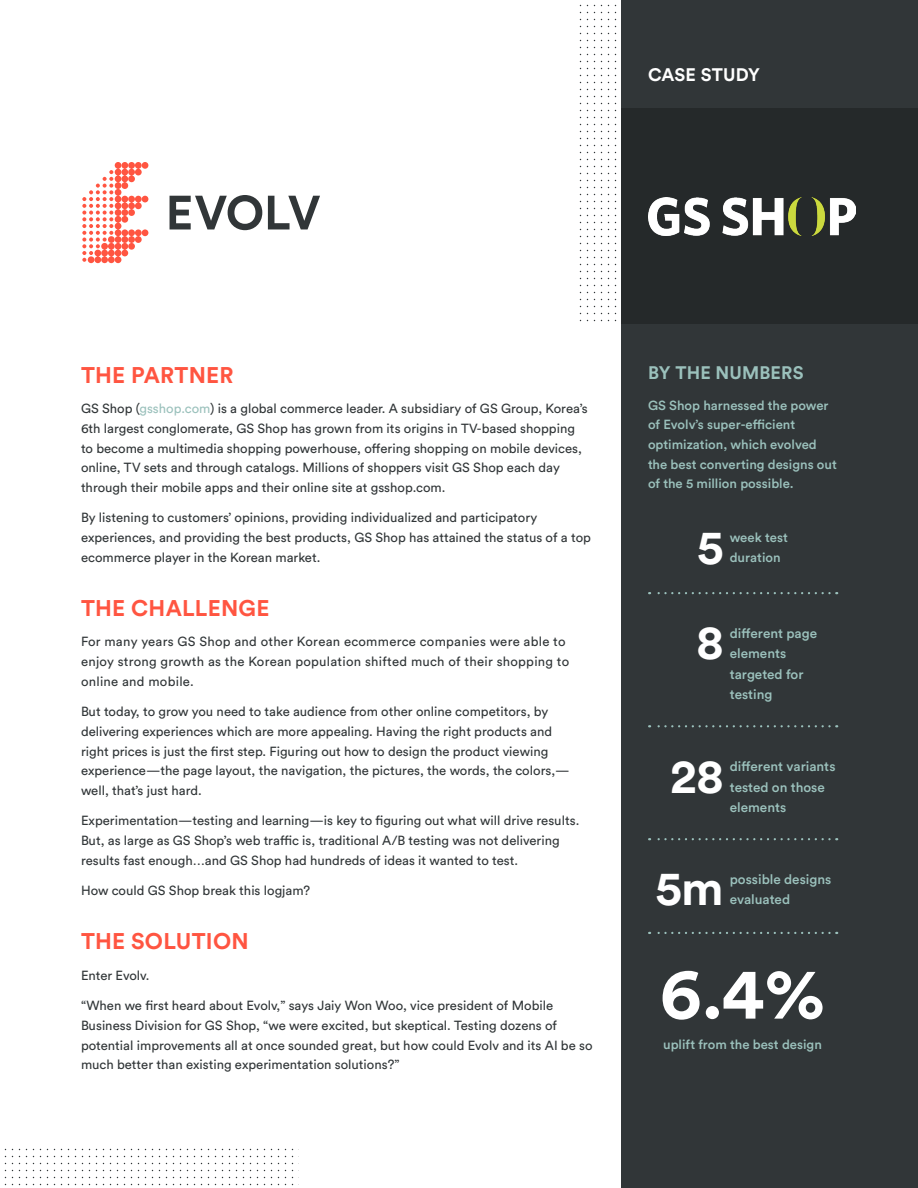
<style>
.page{position:relative;width:918px;height:1188px;background:#fff}
.page>*{position:absolute;margin:0;border:0;box-sizing:border-box;transform-origin:0 0}
.Sidebar_Copy{font:700 72px "Circular Std";color:#fff}
.Sidebar_Copy-2{font:700 48px "Circular Std";color:#fff}
.t1{font:700 22.5px "Circular Std";letter-spacing:.01em;color:#ff5541}
.Sidebar_Title_Teal{font:700 18px "Circular Std";letter-spacing:.01em;color:#9bc1bc}
.t2{font:700 18px "Circular Std";letter-spacing:.01em;color:#fff}
.Sidebar_Copy-3{font:500 13.5px/20.2px "Circular Std";color:#9bc1bc}
.Body_Copy{font:13.2px/19.6px "Circular Std";color:#313638}
.Sidebar_Copy-4{font:500 13.2px/19.6px "Circular Std";color:#9bc1bc}
.Body_Copy-2{font:13.2px/19.6px "Circular Std";letter-spacing:.02em;color:#313638}
.s1{color:#9bc1bc}
</style>
<div class="page">
<svg style="left:4px;top:1148px;width:290px;height:38px"></svg>
<div style="left:621px;top:0;width:297px;height:1188px;background:#313638"></div>
<div style="left:621px;top:108px;width:297px;height:216px;background:#25292a"></div>
<svg style="left:579px;top:4px;width:38px;height:318px"></svg>
<svg style="left:82px;top:162px;width:66px;height:101px"></svg>
<svg style="left:170px;top:195px;width:92px;height:35px"></svg>
<svg style="left:268px;top:196px;width:52px;height:33px"></svg>
<img style="left:648px;top:198px;width:207px;height:38px">
<svg style="left:649px;top:725px;width:181px;height:2px"></svg>
<svg style="left:649px;top:932px;width:181px;height:2px"></svg>
<svg style="left:649px;top:592px;width:181px;height:2px"></svg>
<svg style="left:649px;top:838px;width:181px;height:2px"></svg>
<h3 class="t2" style="left:648px;top:63px;width:113px">CASE STUDY</h3>
<h1 class="t1" style="left:81px;top:360px;width:154px">THE PARTNER</h1>
<p class="Body_Copy" style="left:81px;top:399px;width:508px">GS Shop (<span class="s1">gsshop.com</span>) is a global commerce leader. A subsidiary of GS Group, Korea’s 6th largest conglomerate, GS Shop has grown from its origins in TV-based shopping to become a multimedia shopping powerhouse, offering shopping on mobile devices, online, TV sets and through catalogs. Millions of shoppers visit GS Shop each day through their mobile apps and their online site at gsshop.com.</p>
<p class="Body_Copy" style="left:81px;top:508px;width:511px">By listening to customers’ opinions, providing individualized and participatory experiences, and providing the best products, GS Shop has attained the status of a top ecommerce player in the Korean market.</p>
<h1 class="t1" style="left:81px;top:593px;width:190px">THE CHALLENGE</h1>
<p class="Body_Copy-2" style="left:81px;top:632px;width:490px">For many years GS Shop and other Korean ecommerce companies were able to enjoy strong growth as the Korean population shifted much of their shopping to online and mobile.</p>
<p class="Body_Copy" style="left:81px;top:702px;width:490px">But today, to grow you need to take audience from other online competitors, by delivering experiences which are more appealing. Having the right products and right prices is just the first step. Figuring out how to design the product viewing experience—the page layout, the navigation, the pictures, the words, the colors,— well, that’s just hard.</p>
<p class="Body_Copy" style="left:81px;top:811px;width:500px">Experimentation—testing and learning—is key to figuring out what will drive results.<br>But, as large as GS Shop’s web traffic is, traditional A/B testing was not delivering results fast enough…and GS Shop had hundreds of ideas it wanted to test.</p>
<p class="Body_Copy" style="left:81px;top:881px;width:231px">How could GS Shop break this logjam?</p>
<h1 class="t1" style="left:81px;top:927px;width:169px">THE SOLUTION</h1>
<p class="Body_Copy" style="left:81px;top:965px;width:70px">Enter Evolv.</p>
<p class="Body_Copy" style="left:81px;top:996px;width:513px">“When we first heard about Evolv,” says Jaiy Won Woo, vice president of Mobile Business Division for GS Shop, “we were excited, but skeptical. Testing dozens of potential improvements all at once sounded great, but how could Evolv and its AI be so much better than existing experimentation solutions?”</p>
<p class="Sidebar_Title_Teal" style="left:648px;top:361px;width:157px">BY THE NUMBERS</p>
<p class="Sidebar_Copy-4" style="left:648px;top:395px;width:190px">GS Shop harnessed the power of Evolv’s super-efficient optimization, which evolved the best converting designs out of the 5 million possible.</p>
<p class="Sidebar_Copy-2" style="left:697px;top:516px;width:28px">5</p>
<p class="Sidebar_Copy-4" style="left:730px;top:528px;width:60px">week test duration</p>
<p class="Sidebar_Copy-2" style="left:697px;top:612px;width:29px">8</p>
<p class="Sidebar_Copy-3" style="left:730px;top:623px;width:89px">different page elements targeted for testing</p>
<p class="Sidebar_Copy-2" style="left:670px;top:745px;width:55px">28</p>
<p class="Sidebar_Copy-3" style="left:730px;top:756px;width:107px">different variants tested on those elements</p>
<p class="Sidebar_Copy-2" style="left:656px;top:858px;width:70px">5m</p>
<p class="Sidebar_Copy-3" style="left:730px;top:869px;width:103px">possible designs evaluated</p>
<p class="Sidebar_Copy" style="left:660px;top:947px;width:167px">6.4%</p>
<p class="Sidebar_Copy-4" style="left:663px;top:1034px;width:160px">uplift from the best design</p>
</div>
